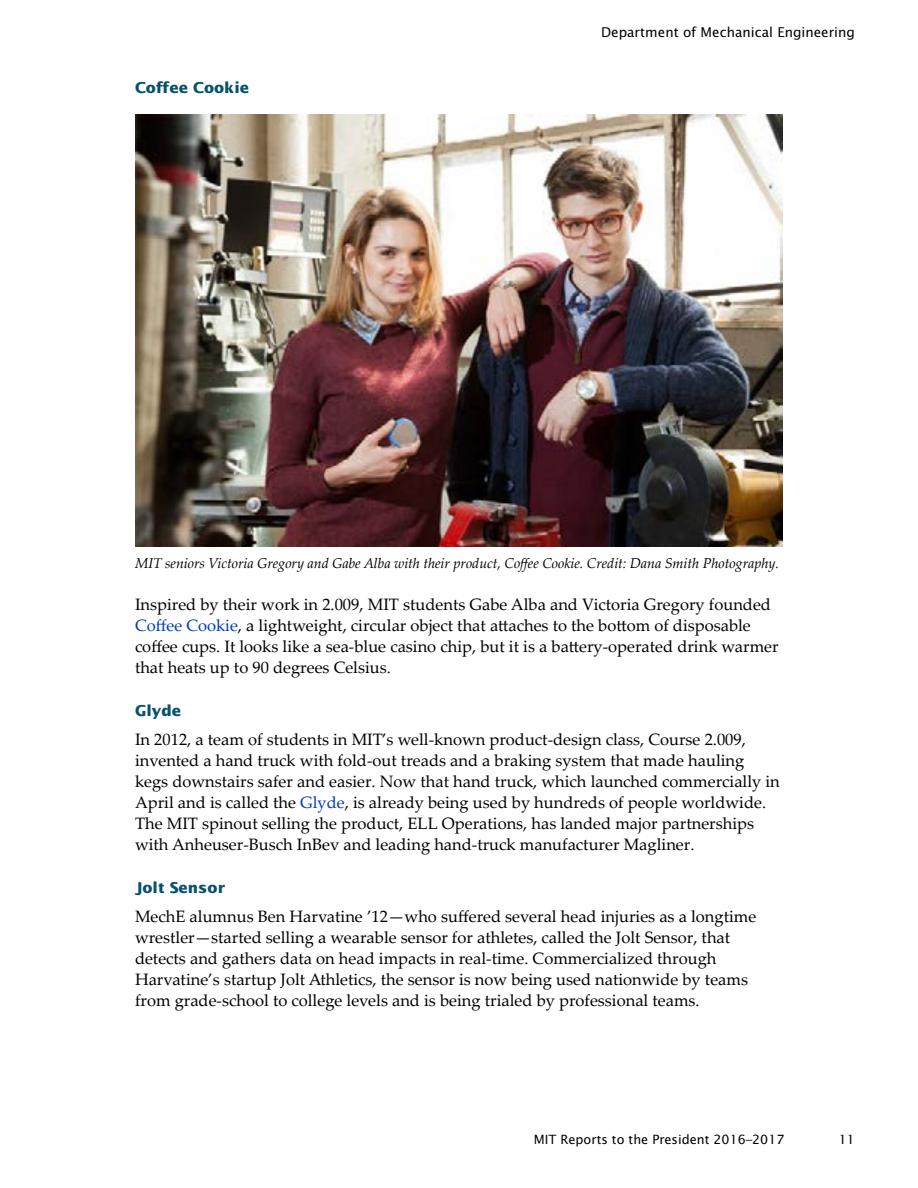
<style>
.page{position:relative;width:918px;height:1188px;background:#fff}
.page>*{position:absolute;margin:0;border:0;box-sizing:border-box;transform-origin:0 0}
.t1{font:16.5px/21px "Palatino Linotype";color:#000}
.Heading_3{font:700 15px "Lucida Sans Std";color:#045171}
.t2{font:italic 14.25px "Palatino Linotype";letter-spacing:-.005em;color:#000}
.t3{font:13.5px "Lucida Sans Std";color:#000}
.t4{font:12.75px "Lucida Sans Std";color:#000}
.s1{color:#003ac4}
</style>
<div class="page">
<img style="left:135px;top:115px;width:648px;height:432px">
<h3 class="Heading_3" style="left:135px;top:79px;width:116px">Coffee Cookie</h3>
<p class="t3" style="left:601px;top:25px;width:255px">Department of Mechanical Engineering</p>
<p class="t2" style="left:135px;top:553px;width:646px">MIT seniors Victoria Gregory and Gabe Alba with their product, Coffee Cookie. Credit: Dana Smith Photography.</p>
<p class="t1" style="left:135px;top:593px;width:645px">Inspired by their work in 2.009, MIT students Gabe Alba and Victoria Gregory founded <span class="s1">Coffee Cookie</span>, a lightweight, circular object that attaches to the bottom of disposable coffee cups. It looks like a sea-blue casino chip, but it is a battery-operated drink warmer that heats up to 90 degrees Celsius.</p>
<h3 class="Heading_3" style="left:135px;top:702px;width:48px">Glyde</h3>
<p class="t1" style="left:135px;top:728px;width:646px">In 2012, a team of students in MIT’s well-known product-design class, Course 2.009, invented a hand truck with fold-out treads and a braking system that made hauling kegs downstairs safer and easier. Now that hand truck, which launched commercially in April and is called the <span class="s1">Glyde</span>, is already being used by hundreds of people worldwide.<br>The MIT spinout selling the product, ELL Operations, has landed major partnerships with Anheuser-Busch InBev and leading hand-truck manufacturer Magliner.</p>
<h3 class="Heading_3" style="left:135px;top:879px;width:92px">Jolt Sensor</h3>
<p class="t1" style="left:135px;top:905px;width:623px">MechE alumnus Ben Harvatine ’12—who suffered several head injuries as a longtime wrestler—started selling a wearable sensor for athletes, called the Jolt Sensor, that detects and gathers data on head impacts in real-time. Commercialized through Harvatine’s startup Jolt Athletics, the sensor is now being used nationwide by teams from grade-school to college levels and is being trialed by professional teams.</p>
<p class="t4" style="left:534px;top:1132px;width:252px">MIT Reports to the President 2016–2017</p>
<p class="t4" style="left:839px;top:1132px;width:18px">11</p>
</div>
